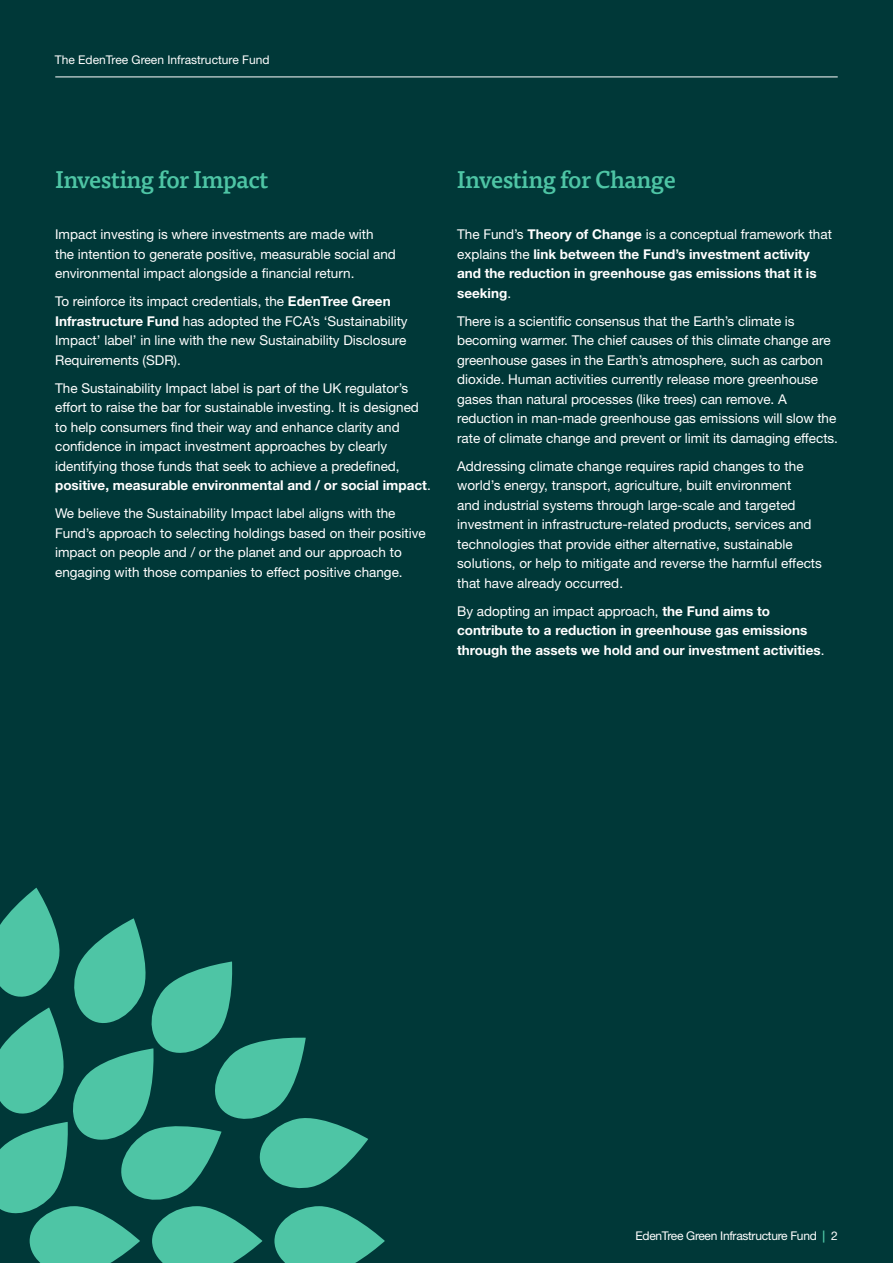
<style>
.page{position:relative;width:893px;height:1263px;background:#003838}
.page>*{position:absolute;margin:0;border:0;box-sizing:border-box;transform-origin:0 0}
.t1{font:500 24px "Tisa Pro";letter-spacing:-.025em;color:#4ec5a5}
.t2{font:13.5px/19.5px "Helvetica Neue LT Pro";color:#fff}
.t3{font:700 13.5px/19.5px "Helvetica Neue LT Pro";color:#fff}
.t4{font:12px "Helvetica Neue LT Pro";color:#fff}
.t5{font:12px "Helvetica Neue LT Pro";letter-spacing:-.02em;color:#fff}
.s1{font-weight:700}
.s2{font-weight:400}
.s3{font-weight:500;color:#4ec5a5}
</style>
<div class="page">
<svg style="left:0;top:888px;width:385px;height:375px"></svg>
<hr style="left:55px;top:77px;width:783px;height:1px;background:#fff">
<p class="t4" style="left:55px;top:52px;width:216px">The EdenTree Green Infrastructure Fund</p>
<h1 class="t1" style="left:55px;top:161px;width:215px">Investing for Impact</h1>
<h1 class="t1" style="left:457px;top:161px;width:220px">Investing for Change</h1>
<p class="t2" style="left:55px;top:224px;width:342px">Impact investing is where investments are made with the intention to generate positive, measurable social and environmental impact alongside a financial return.</p>
<p class="t2" style="left:55px;top:291px;width:354px">To reinforce its impact credentials, the <span class="s1">EdenTree Green Infrastructure Fund</span> has adopted the FCA’s ‘Sustainability Impact’ label’ in line with the new Sustainability Disclosure Requirements (SDR).</p>
<p class="t2" style="left:55px;top:378px;width:377px">The Sustainability Impact label is part of the UK regulator’s effort to raise the bar for sustainable investing. It is designed to help consumers find their way and enhance clarity and confidence in impact investment approaches by clearly identifying those funds that seek to achieve a predefined, <span class="s1">positive, measurable environmental and / or social impact</span>.</p>
<p class="t2" style="left:55px;top:503px;width:372px">We believe the Sustainability Impact label aligns with the Fund’s approach to selecting holdings based on their positive impact on people and / or the planet and our approach to engaging with those companies to effect positive change.</p>
<p class="t3" style="left:457px;top:224px;width:376px"><span class="s2">The Fund’s</span> Theory of Change <span class="s2">is a conceptual framework that explains the</span> link between the Fund’s investment activity and the reduction in greenhouse gas emissions that it is seeking<span class="s2">.</span></p>
<p class="t2" style="left:457px;top:311px;width:382px">There is a scientific consensus that the Earth’s climate is becoming warmer. The chief causes of this climate change are greenhouse gases in the Earth’s atmosphere, such as carbon dioxide. Human activities currently release more greenhouse gases than natural processes (like trees) can remove. A reduction in man-made greenhouse gas emissions will slow the rate of climate change and prevent or limit its damaging effects.</p>
<p class="t2" style="left:457px;top:456px;width:366px">Addressing climate change requires rapid changes to the world’s energy, transport, agriculture, built environment<br>and industrial systems through large-scale and targeted investment in infrastructure-related products, services and technologies that provide either alternative, sustainable solutions, or help to mitigate and reverse the harmful effects that have already occurred.</p>
<p class="t3" style="left:457px;top:601px;width:369px"><span class="s2">By adopting an impact approach,</span> the Fund aims to contribute to a reduction in greenhouse gas emissions through the assets we hold and our investment activities<span class="s2">.</span></p>
<p class="t5" style="left:636px;top:1228px;width:204px">EdenTree Green Infrastructure Fund <span class="s3">|</span> 2</p>
</div>
